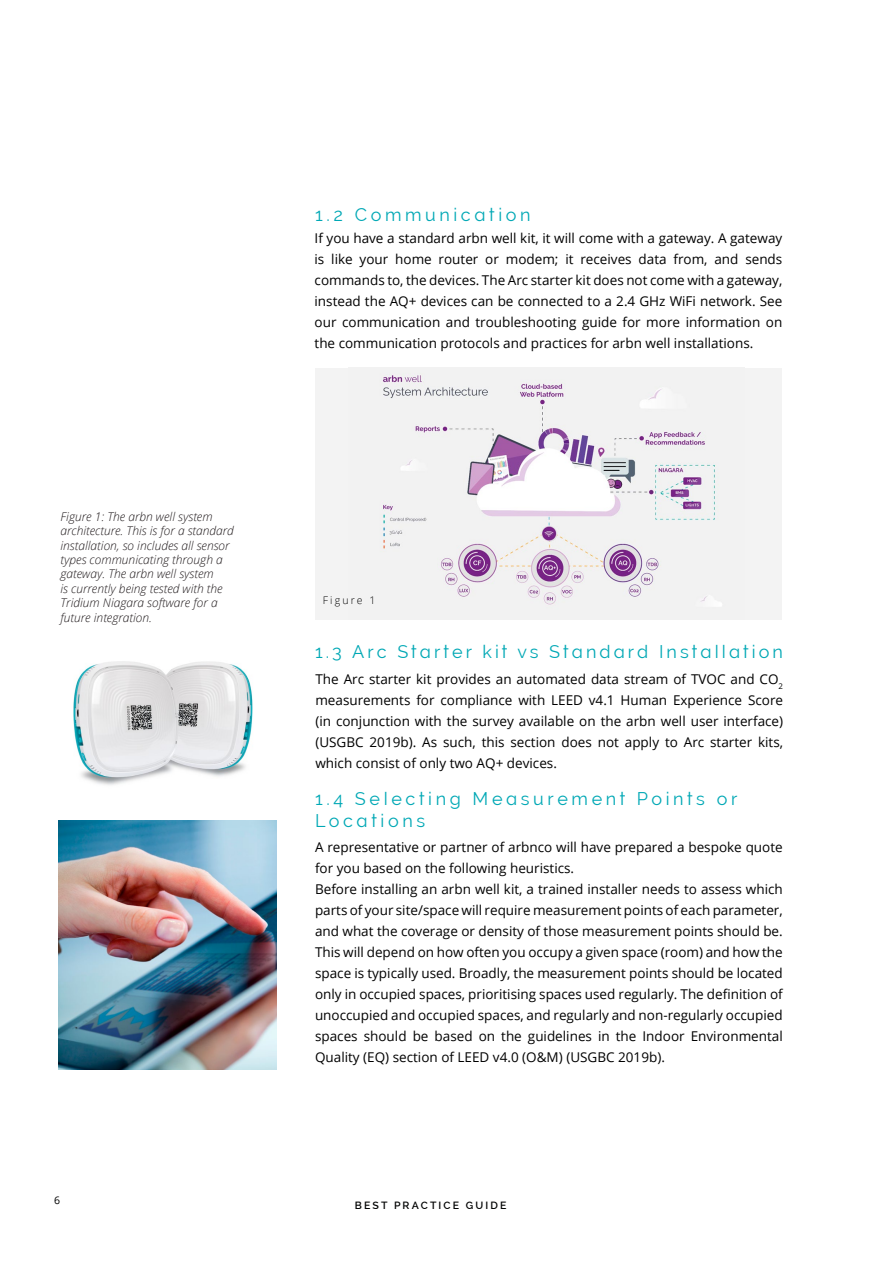
<style>
.page{position:relative;width:893px;height:1263px;background:#fff}
.page>*{position:absolute;margin:0;border:0;box-sizing:border-box;transform-origin:0 0}
.t1{font:18px/21.6px "Raleway";letter-spacing:.2em;color:#00a8b5}
.t2{font:18px "Raleway";letter-spacing:.17em;color:#00a8b5}
.t3{font:13.5px/21px "Open Sans";color:#000;text-align:justify}
.t4{font:italic 300 12px/14.4px "Open Sans";color:#201a1c}
.t5{font:600 10.5px "Raleway";letter-spacing:.2em;color:#010202}
.t6{font:300 10.5px "Open Sans";letter-spacing:.2em;color:#000}
.t7{font:10.5px "Open Sans";color:#000}
</style>
<div class="page">
<img style="left:58px;top:821px;width:218px;height:248px">
<img style="left:73px;top:661px;width:180px;height:124px">
<div style="left:315px;top:368px;width:467px;height:251px;background:#f3f3f3"></div>
<img style="left:382px;top:375px;width:340px;height:231px">
<p class="t4" style="left:60px;top:509px;width:175px">Figure 1: The arbn well system architecture. This is for a standard installation, so includes all sensor types communicating through a gateway. The arbn well system<br>is currently being tested with the<br>Tridium Niagara software for a future integration.</p>
<p class="t7" style="left:54px;top:1193px;width:8px">6</p>
<h1 class="t1" style="left:315px;top:204px;width:217px">1.2 Communication</h1>
<p class="t3" style="left:315px;top:227px;width:469px">If you have a standard arbn well kit, it will come with a gateway. A gateway is like your home router or modem; it receives data from, and sends commands to, the devices. The Arc starter kit does not come with a gateway, instead the AQ+ devices can be connected to a 2.4 GHz WiFi network. See our communication and troubleshooting guide for more information on the communication protocols and practices for arbn well installations.</p>
<p class="t6" style="left:323px;top:593px;width:54px">Figure 1</p>
<h1 class="t2" style="left:315px;top:641px;width:469px">1.3 Arc Starter kit vs Standard Installation</h1>
<p class="t3" style="left:315px;top:668px;width:469px">The Arc starter kit provides an automated data stream of TVOC and CO<sub>2 </sub>measurements for compliance with LEED v4.1 Human Experience Score (in conjunction with the survey available on the arbn well user interface) (USGBC 2019b). As such, this section does not apply to Arc starter kits, which consist of only two AQ+ devices.</p>
<h1 class="t1" style="left:315px;top:788px;width:424px">1.4 Selecting Measurement Points or<br>Locations</h1>
<p class="t3" style="left:315px;top:836px;width:469px;text-align:left">A representative or partner of arbnco will have prepared a bespoke quote for you based on the following heuristics.<br>Before installing an arbn well kit, a trained installer needs to assess which parts of your site/space will require measurement points of each parameter, and what the coverage or density of those measurement points should be.<br>This will depend on how often you occupy a given space (room) and how the space is typically used. Broadly, the measurement points should be located only in occupied spaces, prioritising spaces used regularly. The definition of unoccupied and occupied spaces, and regularly and non-regularly occupied spaces should be based on the guidelines in the Indoor Environmental Quality (EQ) section of LEED v4.0 (O&amp;M) (USGBC 2019b).</p>
<p class="t5" style="left:355px;top:1199px;width:153px">BEST PRACTICE GUIDE</p>
</div>
